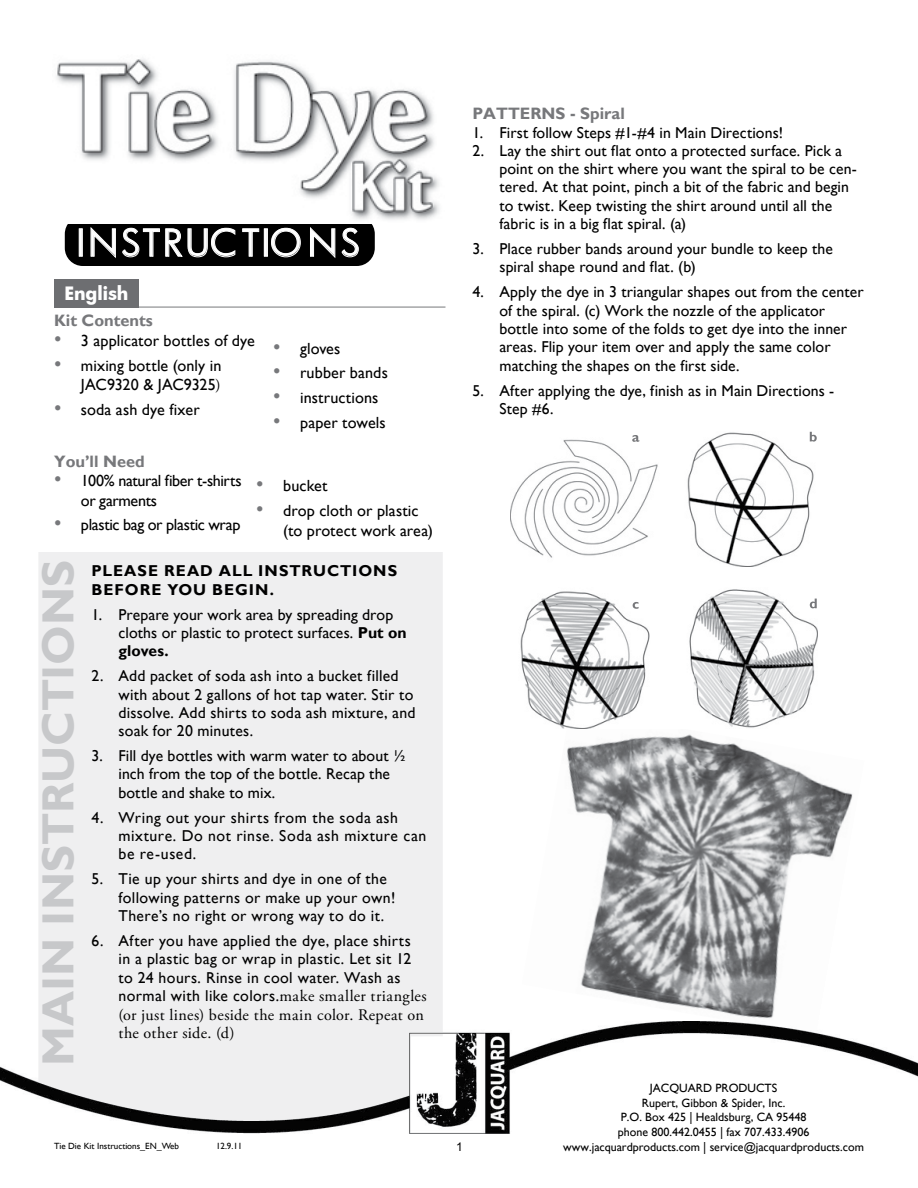
<style>
.page{position:relative;width:918px;height:1188px;background:#fff}
.page>*{position:absolute;margin:0;border:0;box-sizing:border-box;transform-origin:0 0}
.t1{font:700 45px "Gill Sans";color:#c7c8ca}
.t2{font:36.45px "Futura";letter-spacing:.07em;color:#fff}
.t3{font:700 18px "Futura";color:#fff}
.t4{font:700 16.5px "Gill Sans";color:#77787b}
.t5{font:16.2px/19.5px "Gill Sans";letter-spacing:.005em;color:#000;text-align:right}
.t6{font:16.2px/18.5px "Adobe Garamond Pro";letter-spacing:.02em;color:#000}
.t7{font:16.2px/19.5px "Gill Sans";letter-spacing:-.025em;color:#000}
.t8{font:16.2px "Gill Sans";letter-spacing:-.02em;color:#000}
.t9{font:15.75px/18.3px "Gill Sans";letter-spacing:.01em;color:#000}
.t10{font:15.75px/18.3px "Gill Sans";letter-spacing:.035em;color:#000}
.t11{font:700 15.75px/18.3px "Gill Sans";letter-spacing:.06em;color:#000}
.t12{font:12px/14.7px "Gill Sans";color:#000;text-align:center}
.t13{font:12px "Arial";color:#000}
.t14{font:9px "Gill Sans";color:#000}
.s1{font-size:21px;color:#77787b}
.s2{font-family:"Adobe Garamond Pro"}
.s3{font-weight:700}
.s4{font-family:"Adobe Garamond Pro";font-size:16.2px}
</style>
<div class="page">
<div style="left:39px;top:552px;width:404px;height:470px;background:#efeff0"></div>
<hr style="left:86px;top:307px;width:359px;height:1px;background:#77787b">
<div style="left:65px;top:216px;width:310px;height:50px;background:#000;border-radius:18px"></div>
<div style="left:79px;top:228px;width:4px;height:29px;border:1px solid #fff"></div>
<svg style="left:90px;top:227px;width:26px;height:31px"></svg>
<svg style="left:122px;top:227px;width:114px;height:31px"></svg>
<svg style="left:242px;top:228px;width:18px;height:29px"></svg>
<div style="left:264px;top:228px;width:4px;height:29px;border:1px solid #fff"></div>
<svg style="left:271px;top:227px;width:30px;height:31px"></svg>
<svg style="left:310px;top:227px;width:49px;height:31px"></svg>
<div style="left:54px;top:279px;width:85px;height:28px;background:#6d6e71"></div>
<img style="left:567px;top:734px;width:286px;height:288px">
<img style="left:520px;top:589px;width:297px;height:140px">
<img style="left:510px;top:431px;width:304px;height:136px">
<svg style="left:632px;top:435px;width:7px;height:7px"></svg>
<svg style="left:810px;top:432px;width:7px;height:10px"></svg>
<svg style="left:633px;top:602px;width:6px;height:7px"></svg>
<svg style="left:810px;top:599px;width:7px;height:9px"></svg>
<img style="left:56px;top:59px;width:383px;height:164px">
<img style="left:0;top:1022px;width:918px;height:112px">
<h2 class="t2" style="left:76px;top:218px;width:286px">INSTRUCTIONS</h2>
<p class="t3" style="left:65px;top:281px;width:66px">English</p>
<p class="t4" style="left:54px;top:311px;width:100px">Kit Contents</p>
<p class="t5" style="left:54px;top:331px;width:202px"><span class="s1">•</span> 3 applicator bottles of dye</p>
<p class="t5" style="left:54px;top:356px;width:169px"><span class="s1">•</span> mixing bottle (only in<br>JAC9320 &amp; JAC9325<span class="s2">)</span></p>
<p class="t5" style="left:54px;top:400px;width:147px"><span class="s1">•</span> soda ash dye fixer</p>
<p class="t5" style="left:273px;top:339px;width:69px"><span class="s1">•</span> gloves</p>
<p class="t5" style="left:273px;top:364px;width:116px"><span class="s1">•</span> rubber bands</p>
<p class="t5" style="left:273px;top:388px;width:107px"><span class="s1">•</span> instructions</p>
<p class="t5" style="left:273px;top:413px;width:114px"><span class="s1">•</span> paper towels</p>
<p class="t4" style="left:54px;top:451px;width:92px">You’ll Need</p>
<p class="t7" style="left:81px;top:471px;width:162px;text-indent:-27px"><span class="s1">•</span> 100% natural fiber t-shirts or garments</p>
<p class="t8" style="left:54px;top:516px;width:188px"><span class="s1">•</span> plastic bag or plastic wrap</p>
<p class="t5" style="left:256px;top:476px;width:73px"><span class="s1">•</span> bucket</p>
<p class="t5" style="left:283px;top:501px;width:151px;text-align:left;text-indent:-27px"><span class="s1">•</span> drop cloth or plastic (to protect work area)</p>
<h1 class="t1" style="left:32px;top:1066px;width:508px;rotate:-90deg">MAIN INSTRUCTIONS</h1>
<p class="t11" style="left:92px;top:562px;width:307px">PLEASE READ ALL INSTRUCTIONS<br>BEFORE YOU BEGIN.</p>
<p class="t9" style="left:119px;top:605px;width:290px;text-indent:-27px">1. Prepare your work area by spreading drop cloths or plastic to protect surfaces. <span class="s3">Put on gloves.</span></p>
<p class="t9" style="left:119px;top:667px;width:298px;text-indent:-27px">2. Add packet of soda ash into a bucket filled with about 2 gallons of hot tap water. Stir to dissolve. Add shirts to soda ash mixture, and soak for 20 minutes.</p>
<p class="t9" style="left:119px;top:747px;width:289px;text-indent:-27px">3. Fill dye bottles with warm water to about ½ inch from the top of the bottle. Recap the bottle and shake to mix.</p>
<p class="t10" style="left:119px;top:808px;width:309px;text-indent:-27px">4. Wring out your shirts from the soda ash mixture. Do not rinse. Soda ash mixture can be re-used.</p>
<p class="t9" style="left:119px;top:870px;width:278px;text-indent:-27px">5. Tie up your shirts and dye in one of the following patterns or make up your own!<br>There’s no right or wrong way to do it.</p>
<p class="t9" style="left:119px;top:932px;width:310px;text-indent:-27px">6. After you have applied the dye, place shirts<br>in a plastic bag or wrap in plastic. Let sit 12 to 24 hours. Rinse in cool water. Wash as normal with like colors.<span class="s4">make smaller triangles</span></p>
<p class="t6" style="left:118px;top:1006px;width:307px">(or just lines) beside the main color. Repeat on the other side. (d)</p>
<p class="t4" style="left:472px;top:104px;width:154px">PATTERNS - Spiral</p>
<p class="t9" style="left:472px;top:123px;width:312px">1. First follow Steps #1-#4 in Main Directions!</p>
<p class="t9" style="left:499px;top:141px;width:359px;text-indent:-27px">2. Lay the shirt out flat onto a protected surface. Pick a point on the shirt where you want the spiral to be cen&shy;tered. At that point, pinch a bit of the fabric and begin to twist. Keep twisting the shirt around until all the fabric is in a big flat spiral. (a)</p>
<p class="t9" style="left:499px;top:240px;width:335px;text-indent:-27px">3. Place rubber bands around your bundle to keep the spiral shape round and flat. (b)</p>
<p class="t9" style="left:499px;top:283px;width:366px;text-indent:-27px">4. Apply the dye in 3 triangular shapes out from the center of the spiral. (c) Work the nozzle of the applicator bottle into some of the folds to get dye into the inner areas. Flip your item over and apply the same color matching the shapes on the first side.</p>
<p class="t9" style="left:499px;top:381px;width:336px;text-indent:-27px">5. After applying the dye, finish as in Main Directions -<br>Step #6.</p>
<p class="t12" style="left:618px;top:1081px;width:193px">JACQUARD PRODUCTS<br>Rupert, Gibbon &amp; Spider, Inc.<br>P.O. Box 425 | Healdsburg, CA 95448 phone 800.442.0455 | fax 707.433.4906</p>
<p class="t14" style="left:54px;top:1141px;width:127px">Tie Die Kit Instructions_EN_Web</p>
<p class="t14" style="left:216px;top:1141px;width:28px">12.9.11</p>
<p class="t13" style="left:456px;top:1139px;width:8px">1</p>
<p class="t12" style="left:563px;top:1139px;width:302px">www.jacquardproducts.com | service@jacquardproducts.com</p>
</div>
